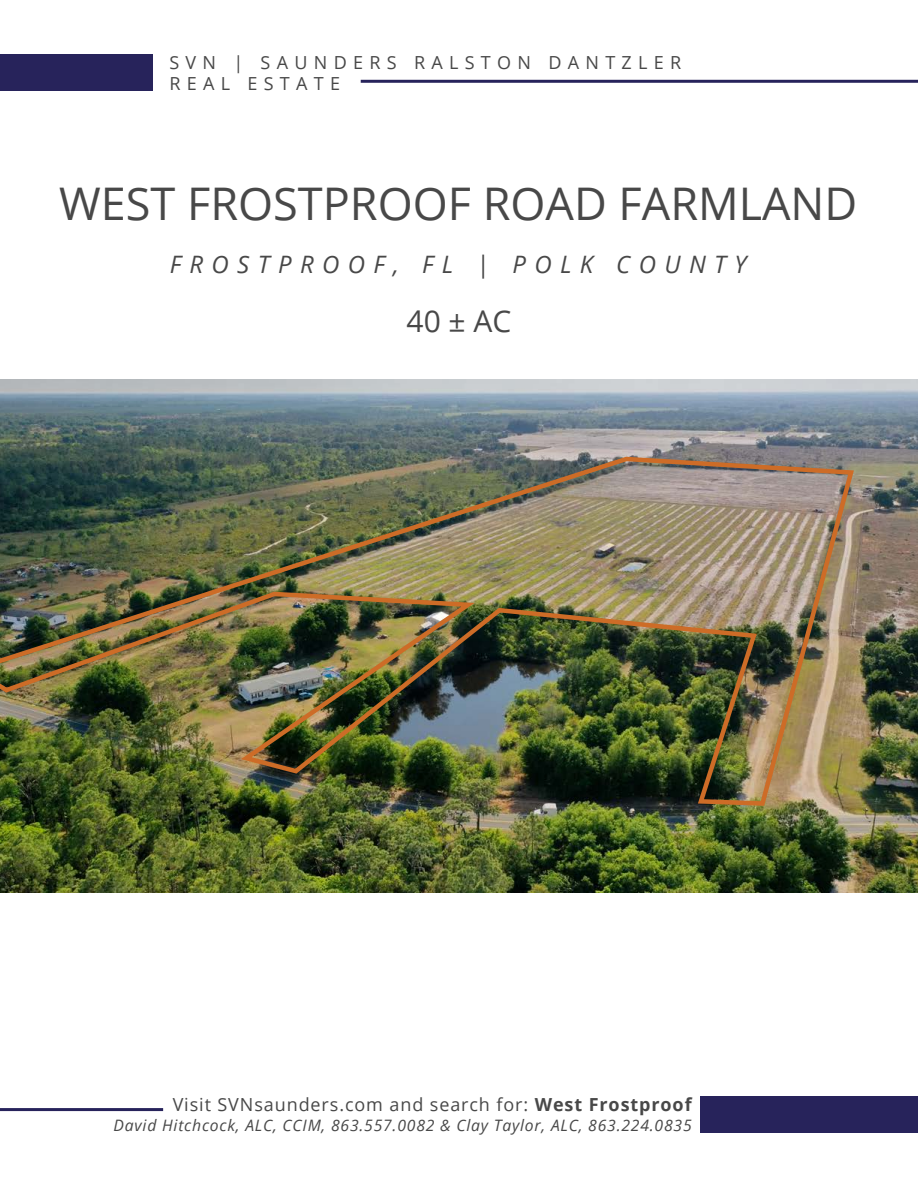
<style>
.page{position:relative;width:918px;height:1188px;background:#fff}
.page>*{position:absolute;margin:0;border:0;box-sizing:border-box;transform-origin:0 0}
.t1{font:45px "Open Sans";color:#484848}
.t2{font:30px "Open Sans";color:#484848}
.t3{font:italic 24px "Open Sans";letter-spacing:.35em;color:#484848}
.t4{font:18px "Open Sans";letter-spacing:.05em;color:#484848}
.t5{font:18px/21.6px "Open Sans";letter-spacing:.35em;color:#484848}
.t6{font:italic 15.75px "Open Sans";letter-spacing:.05em;color:#484848}
.s1{font-weight:700}
</style>
<div class="page">
<div style="left:700px;top:1096px;width:218px;height:36px;background:#27235b"></div>
<img style="left:0;top:379px;width:918px;height:513px">
<div style="left:0;top:55px;width:152px;height:36px;background:#27235b"></div>
<hr style="left:361px;top:80px;width:557px;height:3px;background:#27235b">
<hr style="left:0;top:1108px;width:163px;height:3px;background:#27235b">
<img style="left:0;top:454px;width:857px;height:355px">
<p class="t5" style="left:169px;top:51px;width:513px">SVN | SAUNDERS RALSTON DANTZLER<br>REAL ESTATE</p>
<h1 class="t1" style="left:59px;top:173px;width:800px">WEST FROSTPROOF ROAD FARMLAND</h1>
<h3 class="t3" style="left:170px;top:248px;width:578px">FROSTPROOF, FL | POLK COUNTY</h3>
<h2 class="t2" style="left:407px;top:301px;width:106px">40 ± AC</h2>
<p class="t4" style="left:173px;top:1093px;width:520px">Visit SVNsaunders.com and search for: <span class="s1">West Frostproof</span></p>
<p class="t6" style="left:114px;top:1115px;width:580px">David Hitchcock, ALC, CCIM, 863.557.0082 &amp; Clay Taylor, ALC, 863.224.0835</p>
</div>
